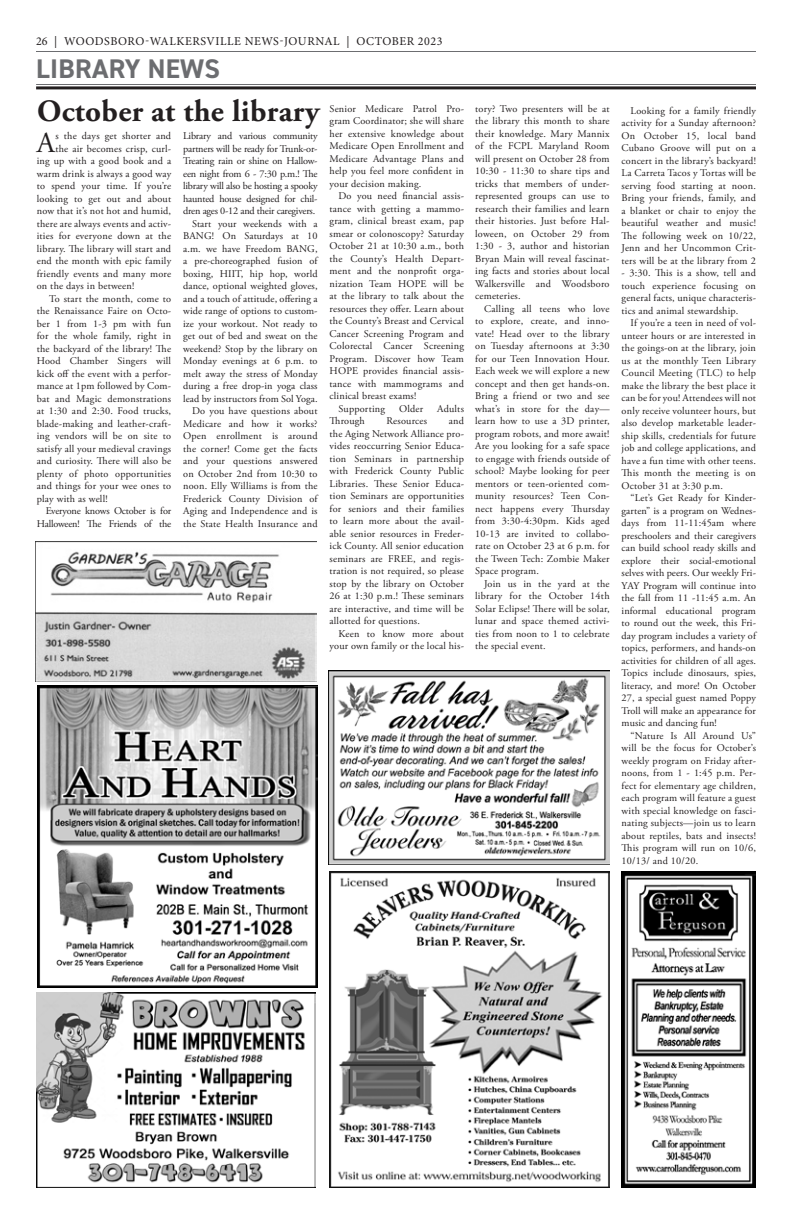
<style>
.page{position:relative;width:792px;height:1224px;background:#fff}
.page>*{position:absolute;margin:0;border:0;box-sizing:border-box;transform-origin:0 0}
.Title_new{font:700 31px "Adobe Garamond Pro";letter-spacing:.01em;color:#231f20}
._1st_paragraph{font:29.1px "Adobe Garamond Pro";color:#231f20}
.t1{font:700 27px "DIN2014";letter-spacing:.01em;color:#6c6d70}
.t2{font:12px "Minion Pro";letter-spacing:.045em;color:#231f20}
.body{font:10.2px/12.5px "Adobe Garamond Pro";letter-spacing:.02em;color:#231f20;text-align:justify}
._1st_paragraph-2{font:10.2px "Adobe Garamond Pro";letter-spacing:.02em;color:#231f20}
.body-2{font:10.2px/12.5px "Adobe Garamond Pro";letter-spacing:-.02em;color:#231f20;text-align:right}
</style>
<div class="page">
<hr style="left:36px;top:51px;width:720px;height:1px;background:#6c6d70">
<hr style="left:36px;top:84px;width:720px;height:1px;background:#6c6d70">
<hr style="left:36px;top:86px;width:720px;height:3px;background:#231f20">
<img style="left:36px;top:993px;width:280px;height:195px">
<img style="left:329px;top:671px;width:281px;height:194px">
<img style="left:330px;top:872px;width:280px;height:316px">
<img style="left:35px;top:541px;width:281px;height:141px">
<img style="left:37px;top:686px;width:281px;height:301px">
<img style="left:621px;top:871px;width:135px;height:317px">
<p class="t2" style="left:36px;top:33px;width:408px">26 | WOODSBORO-WALKERSVILLE NEWS-JOURNAL | OCTOBER 2023</p>
<p class="t1" style="left:36px;top:51px;width:185px">LIBRARY NEWS</p>
<p class="Title_new" style="left:37px;top:94px;width:284px">October at the library</p>
<p class="_1st_paragraph" style="left:37px;top:125px;width:20px">A</p>
<p class="_1st_paragraph-2" style="left:55px;top:130px;width:117px">s the days get shorter and</p>
<p class="body" style="left:330px;top:103px;width:136px">Senior Medicare Patrol Pro&shy;gram Coordinator; she will share her extensive knowledge about Medicare Open Enrollment and Medicare Advantage Plans and help you feel more confident in your decision making.</p>
<p class="body" style="left:330px;top:190px;width:136px;text-indent:9px">Do you need financial assis&shy;tance with getting a mammo&shy;gram, clinical breast exam, pap smear or colonoscopy? Saturday October 21 at 10:30 a.m., both the County’s Health Depart&shy;ment and the nonprofit orga&shy;nization Team HOPE will be at the library to talk about the resources they offer. Learn about the County’s Breast and Cervical Cancer Screening Program and Colorectal Cancer Screening Program. Discover how Team HOPE provides financial assis&shy;tance with mammograms and clinical breast exams!</p>
<p class="body" style="left:339px;top:403px;width:48px">Supporting</p>
<p class="body" style="left:399px;top:403px;width:26px">Older</p>
<p class="body" style="left:437px;top:403px;width:28px">Adults</p>
<p class="body" style="left:330px;top:415px;width:37px">Through</p>
<p class="body" style="left:387px;top:415px;width:42px">Resources</p>
<p class="body" style="left:183px;top:130px;width:136px">Library and various community partners will be ready for Trunk-or-Treating rain or shine on Hallow&shy;een night from 6 - 7:30 p.m.! The library will also be hosting a spooky haunted house designed for chil&shy;dren ages 0-12 and their caregivers.</p>
<p class="body" style="left:183px;top:218px;width:136px;text-indent:9px">Start your weekends with a BANG! On Saturdays at 10 a.m. we have Freedom BANG, a pre-choreographed fusion of boxing, HIIT, hip hop, world dance, optional weighted gloves, and a touch of attitude, offering a wide range of options to custom&shy;ize your workout. Not ready to get out of bed and sweat on the weekend? Stop by the library on Monday evenings at 6 p.m. to melt away the stress of Monday during a free drop-in yoga class lead by instructors from Sol Yoga.</p>
<p class="body" style="left:183px;top:405px;width:136px;text-indent:9px">Do you have questions about Medicare and how it works?<br>Open enrollment is around the corner! Come get the facts and your questions answered on October 2nd from 10:30 to noon. Elly Williams is from the Frederick County Division of Aging and Independence and is the State Health Insurance and</p>
<p class="_1st_paragraph-2" style="left:55px;top:142px;width:117px">the air becomes crisp, curl-</p>
<p class="_1st_paragraph-2" style="left:37px;top:155px;width:136px">ing up with a good book and a</p>
<p class="_1st_paragraph-2" style="left:37px;top:167px;width:136px">warm drink is always a good way</p>
<p class="_1st_paragraph-2" style="left:37px;top:180px;width:136px">to spend your time. If you’re</p>
<p class="_1st_paragraph-2" style="left:37px;top:192px;width:136px">looking to get out and about</p>
<p class="_1st_paragraph-2" style="left:37px;top:205px;width:136px">now that it’s not hot and humid,</p>
<p class="_1st_paragraph-2" style="left:37px;top:217px;width:136px">there are always events and activ-</p>
<p class="_1st_paragraph-2" style="left:37px;top:230px;width:136px">ities for everyone down at the</p>
<p class="_1st_paragraph-2" style="left:37px;top:242px;width:136px">library. The library will start and</p>
<p class="_1st_paragraph-2" style="left:37px;top:255px;width:136px">end the month with epic family</p>
<p class="_1st_paragraph-2" style="left:37px;top:267px;width:136px">friendly events and many more</p>
<p class="_1st_paragraph-2" style="left:37px;top:280px;width:99px">on the days in between!</p>
<p class="body" style="left:37px;top:293px;width:136px;text-indent:12px">To start the month, come to the Renaissance Faire on Octo&shy;ber 1 from 1-3 pm with fun for the whole family, right in the backyard of the library! The Hood Chamber Singers will kick off the event with a perfor&shy;mance at 1pm followed by Com&shy;bat and Magic demonstrations at 1:30 and 2:30. Food trucks, blade-making and leather-craft&shy;ing vendors will be on site to satisfy all your medieval cravings and curiosity. There will also be plenty of photo opportunities and things for your wee ones to play with as well!</p>
<p class="body-2" style="left:37px;top:505px;width:136px">Everyone knows October is for<br>Halloween! The Friends of the</p>
<p class="body" style="left:330px;top:415px;width:136px;text-indent:119px">and the Aging Network Alliance pro&shy;vides reoccurring Senior Educa&shy;tion Seminars in partnership with Frederick County Public Libraries. These Senior Educa&shy;tion Seminars are opportunities for seniors and their families to learn more about the avail&shy;able senior resources in Freder&shy;ick County. All senior education seminars are FREE, and regis&shy;tration is not required, so please stop by the library on October 26 at 1:30 p.m.! These seminars are interactive, and time will be allotted for questions.</p>
<p class="body" style="left:330px;top:628px;width:136px;text-align:right">Keen to know more about your own family or the local his-</p>
<p class="body" style="left:475px;top:103px;width:136px">tory? Two presenters will be at the library this month to share their knowledge. Mary Mannix of the FCPL Maryland Room will present on October 28 from 10:30 - 11:30 to share tips and tricks that members of under&shy;represented groups can use to research their families and learn their histories. Just before Hal&shy;loween, on October 29 from 1:30 - 3, author and historian Bryan Main will reveal fascinat&shy;ing facts and stories about local Walkersville and Woodsboro cemeteries.</p>
<p class="body" style="left:475px;top:303px;width:136px;text-indent:9px">Calling all teens who love to explore, create, and inno&shy;vate! Head over to the library on Tuesday afternoons at 3:30 for our Teen Innovation Hour.<br>Each week we will explore a new concept and then get hands-on.<br>Bring a friend or two and see what’s in store for the day— learn how to use a 3D printer, program robots, and more await!<br>Are you looking for a safe space to engage with friends outside of school? Maybe looking for peer mentors or teen-oriented com&shy;munity resources? Teen Con&shy;nect happens every Thursday from 3:30-4:30pm. Kids aged 10-13 are invited to collabo&shy;rate on October 23 at 6 p.m. for the Tween Tech: Zombie Maker Space program.</p>
<p class="body" style="left:475px;top:578px;width:136px;text-indent:9px">Join us in the yard at the library for the October 14th Solar Eclipse! There will be solar, lunar and space themed activi&shy;ties from noon to 1 to celebrate the special event.</p>
<p class="body" style="left:622px;top:105px;width:136px;text-indent:9px">Looking for a family friendly activity for a Sunday afternoon?<br>On October 15, local band Cubano Groove will put on a concert in the library’s backyard!<br>La Carreta Tacos y Tortas will be serving food starting at noon.<br>Bring your friends, family, and a blanket or chair to enjoy the beautiful weather and music!<br>The following week on 10/22, Jenn and her Uncommon Crit&shy;ters will be at the library from 2</p>
<p class="body" style="left:622px;top:267px;width:136px">- 3:30. This is a show, tell and touch experience focusing on general facts, unique characteris&shy;tics and animal stewardship.</p>
<p class="body" style="left:622px;top:317px;width:136px;text-indent:9px">If you’re a teen in need of vol&shy;unteer hours or are interested in the goings-on at the library, join us at the monthly Teen Library Council Meeting (TLC) to help make the library the best place it can be for you! Attendees will not only receive volunteer hours, but also develop marketable leader&shy;ship skills, credentials for future job and college applications, and have a fun time with other teens.<br>This month the meeting is on October 31 at 3:30 p.m.</p>
<p class="body" style="left:622px;top:492px;width:136px;text-indent:9px">“Let’s Get Ready for Kinder&shy;garten” is a program on Wednes&shy;days from 11-11:45am where preschoolers and their caregivers can build school ready skills and explore their social-emotional selves with peers. Our weekly Fri-YAY Program will continue into the fall from 11 -11:45 a.m. An informal educational program to round out the week, this Fri&shy;day program includes a variety of topics, performers, and hands-on activities for children of all ages.<br>Topics include dinosaurs, spies, literacy, and more! On October 27, a special guest named Poppy Troll will make an appearance for music and dancing fun!</p>
<p class="body" style="left:622px;top:730px;width:136px;text-indent:9px">“Nature Is All Around Us” will be the focus for October’s weekly program on Friday after&shy;noons, from 1 - 1:45 p.m. Per&shy;fect for elementary age children, each program will feature a guest with special knowledge on fasci&shy;nating subjects—join us to learn about reptiles, bats and insects!<br>This program will run on 10/6, 10/13/ and 10/20.</p>
</div>
